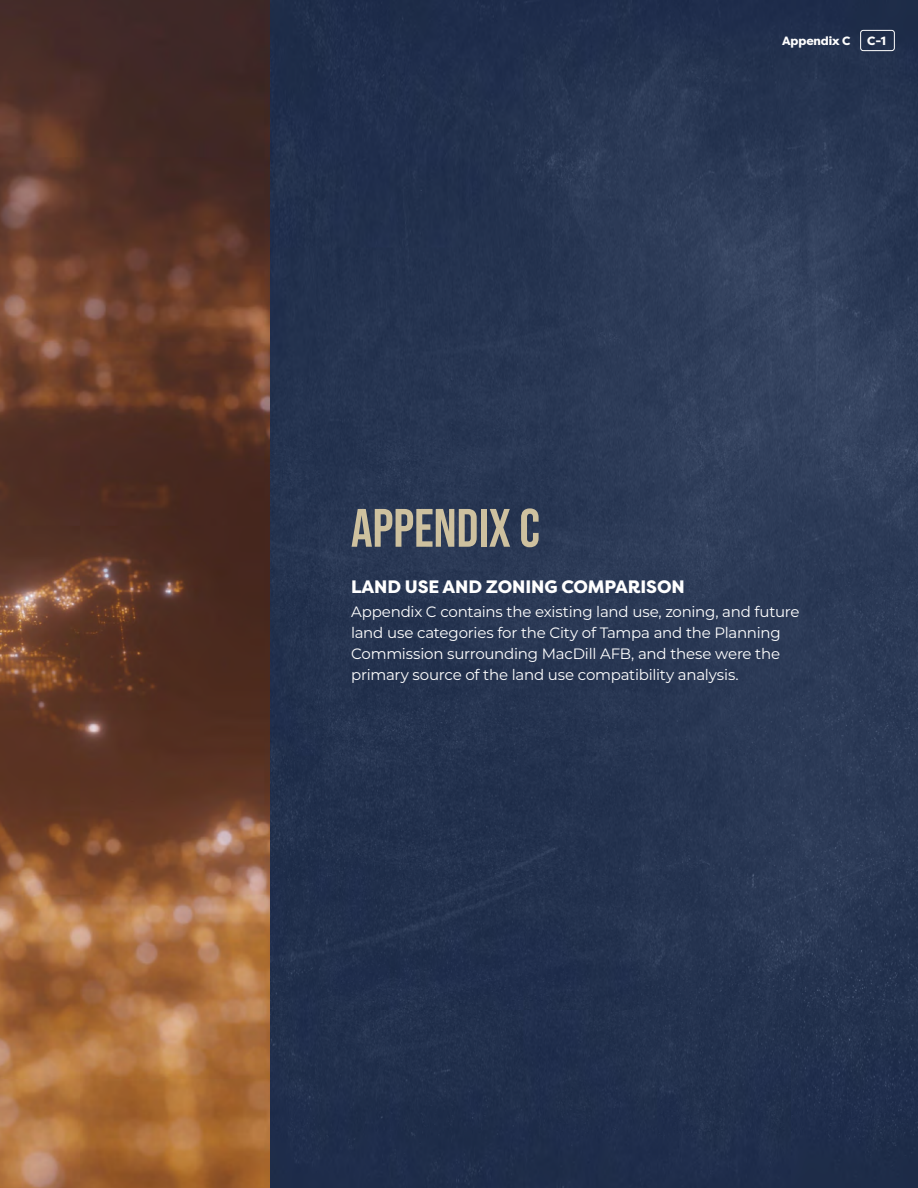
<style>
.page{position:relative;width:918px;height:1188px;background:#fff}
.page>*{position:absolute;margin:0;border:0;box-sizing:border-box;transform-origin:0 0}
._201_1_Head_A2_Fig_and_Tables_TOC_X_0{font:700 54px "Bebas Neue Pro";color:#cec19f}
._205_1_Sub_A{font:800 18px "Filson Pro";letter-spacing:-.005em;color:#fff}
._405_2_Body_L{font:15px/21px "Montserrat";letter-spacing:-.015em;color:#fff}
.t1{font:800 12px "Filson Pro";letter-spacing:-.01em;color:#fff}
</style>
<div class="page">
<img style="left:0;top:0;width:918px;height:1188px">
<div style="left:860px;top:30px;width:35px;height:21px;border:1px solid #fff;border-radius:3px"></div>
<p class="t1" style="left:782px;top:33px;width:70px">Appendix C</p>
<p class="t1" style="left:867px;top:33px;width:20px">C-1</p>
<p class="_201_1_Head_A2_Fig_and_Tables_TOC_X_0" style="left:351px;top:497px;width:190px">APPENDIX C</p>
<p class="_205_1_Sub_A" style="left:351px;top:576px;width:335px">LAND USE AND ZONING COMPARISON</p>
<p class="_405_2_Body_L" style="left:351px;top:601px;width:450px">Appendix C contains the existing land use, zoning, and future land use categories for the City of Tampa and the Planning Commission surrounding MacDill AFB, and these were the primary source of the land use compatibility analysis.</p>
</div>
